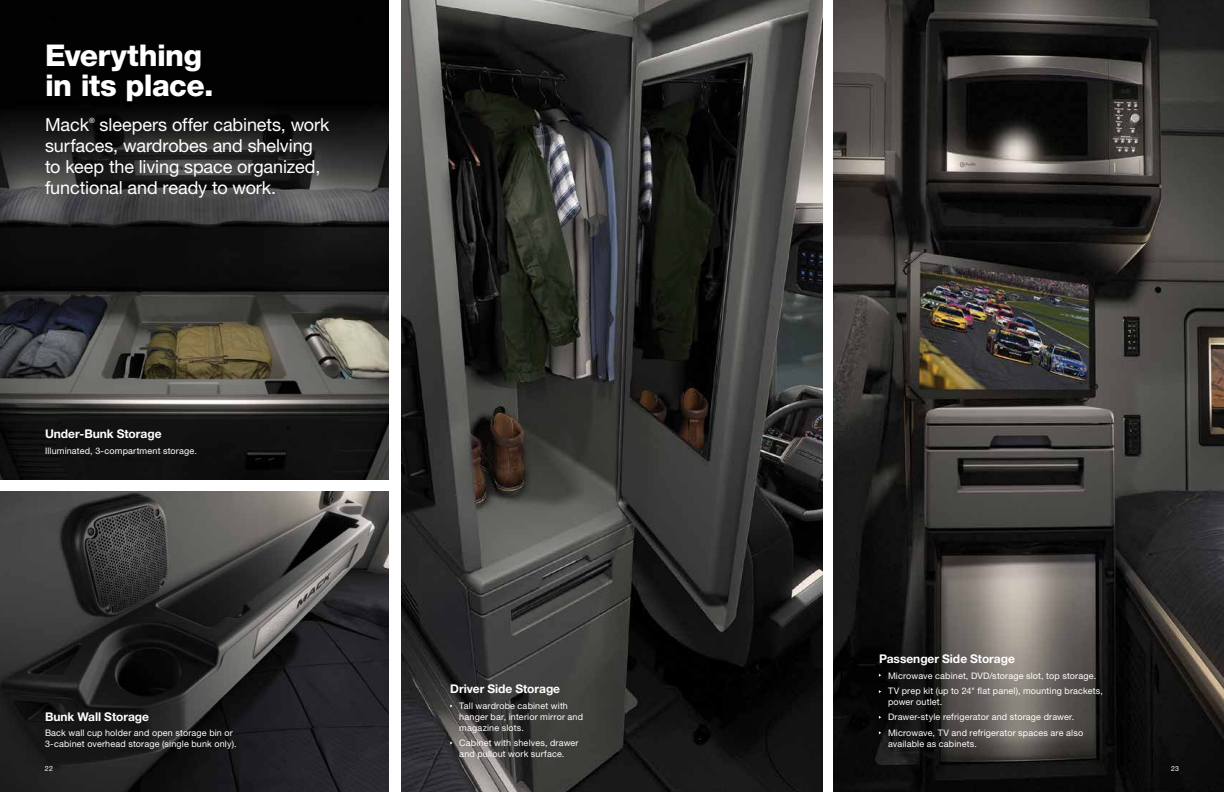
<style>
.page{position:relative;width:1224px;height:792px;background:#fff}
.page>*{position:absolute;margin:0;border:0;box-sizing:border-box;transform-origin:0 0}
.t1{font:800 30px/30px "Helvetica Neue LT Pro";letter-spacing:-.02em;color:#fff}
.t2{font:18px/21px "Helvetica Neue LT Pro";letter-spacing:-.005em;color:#fff}
.t3{font:700 12px "Helvetica Neue LT Pro";letter-spacing:-.005em;color:#fff}
.t4{font:9px/11px "Helvetica Neue LT Pro";letter-spacing:.02em;color:#fff}
.t5{font:7.2px "Helvetica Neue LT Pro";color:#fff}
.t6{font:7px "Helvetica Neue LT Pro";color:#fff}
</style>
<div class="page">
<img style="left:401px;top:0;width:422px;height:792px">
<img style="left:834px;top:0;width:390px;height:792px">
<img style="left:0;top:0;width:389px;height:479px">
<img style="left:0;top:491px;width:389px;height:301px">
<h1 class="t1" style="left:45px;top:41px;width:170px">Everything in its place.</h1>
<h2 class="t2" style="left:45px;top:114px;width:46px">Mack</h2>
<p class="t5" style="left:89px;top:116px;width:7px">®</p>
<h2 class="t2" style="left:45px;top:114px;width:286px;text-indent:55px">sleepers offer cabinets, work surfaces, wardrobes and shelving to keep the living space organized, functional and ready to work.</h2>
<h3 class="t3" style="left:45px;top:426px;width:118px">Under-Bunk Storage</h3>
<p class="t4" style="left:45px;top:445px;width:153px">Illuminated, 3-compartment storage.</p>
<h3 class="t3" style="left:45px;top:709px;width:106px">Bunk Wall Storage</h3>
<p class="t4" style="left:45px;top:727px;width:193px">Back wall cup holder and open storage bin or<br>3-cabinet overhead storage (single bunk only).</p>
<h3 class="t3" style="left:450px;top:682px;width:111px">Driver Side Storage</h3>
<p class="t4" style="left:459px;top:700px;width:125px">Tall wardrobe cabinet with hanger bar, interior mirror and magazine slots.</p>
<p class="t4" style="left:459px;top:737px;width:121px">Cabinet with shelves, drawer and pullout work surface.</p>
<h3 class="t3" style="left:879px;top:651px;width:137px">Passenger Side Storage</h3>
<p class="t4" style="left:888px;top:667px;width:217px;line-height:15.5px">Microwave cabinet, DVD/storage slot, top storage.<br>TV prep kit (up to 24" flat panel), mounting brackets,</p>
<p class="t4" style="left:888px;top:694px;width:197px;line-height:15.5px">power outlet.<br>Drawer-style refrigerator and storage drawer.<br>Microwave, TV and refrigerator spaces are also</p>
<p class="t4" style="left:888px;top:738px;width:90px">available as cabinets.</p>
<p class="t6" style="left:45px;top:764px;width:9px">22</p>
<p class="t6" style="left:1171px;top:764px;width:9px">23</p>
</div>
